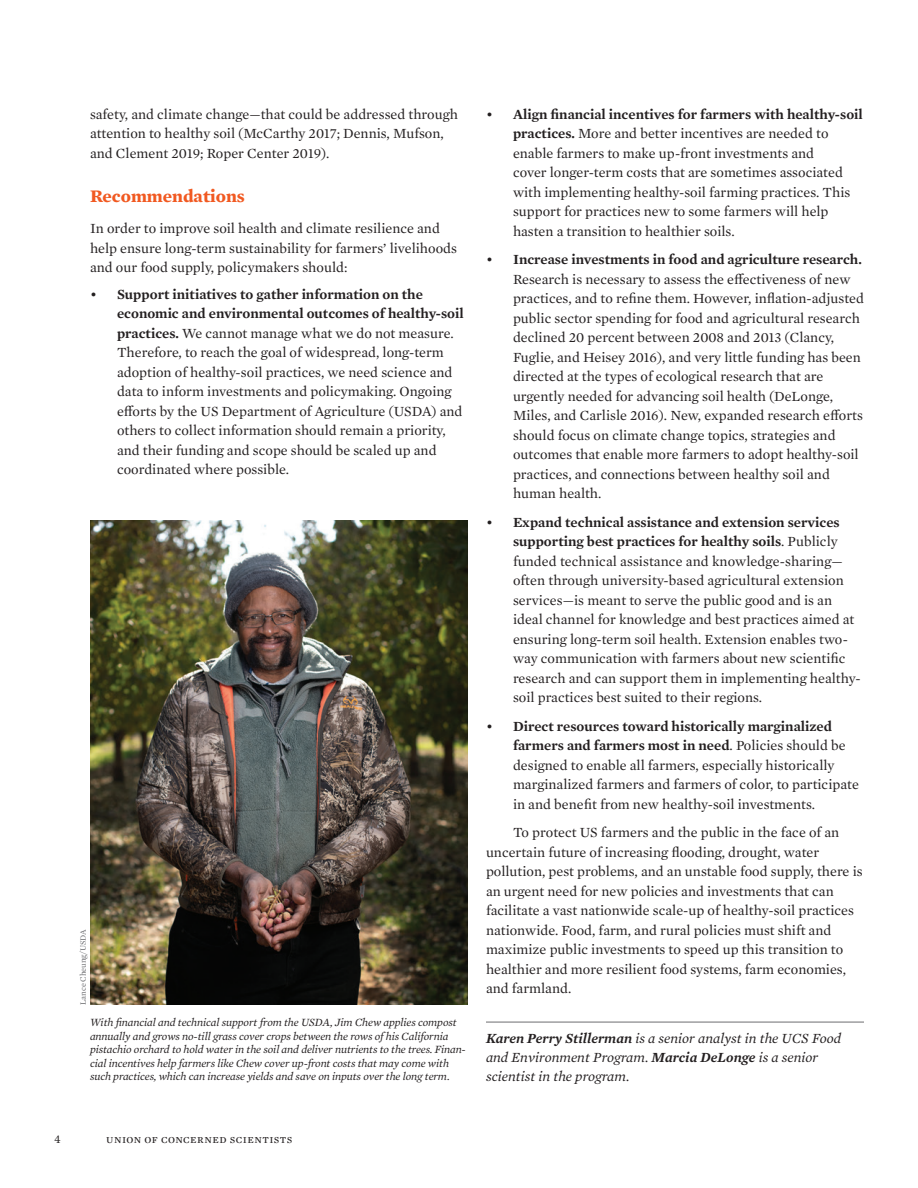
<style>
.page{position:relative;width:918px;height:1188px;background:#fff}
.page>*{position:absolute;margin:0;border:0;box-sizing:border-box;transform-origin:0 0}
.First-level_subhead{font:700 18px "Mercury Text G1";color:#f15921}
.Bullet_list__first_b{font:14.25px/19.5px "Mercury Text G1";color:#231f20}
.Body_Text__w__indent{font:14.25px/19.5px "Mercury Text G1";color:#231f20}
.Author_bio{font:italic 14.25px/18.8px "Mercury Text G1";color:#231f20}
.t1{font:12px "Mercury Text G1 Roman SC";letter-spacing:.04em;color:#231f20}
.t2{font:12px "Mercury Text G1";color:#231f20}
.Photo_caption_text_w{font:italic 11.25px/13.5px "Mercury Text G1";letter-spacing:-.01em;color:#231f20}
.Photo_credits{font:8.25px "Mercury Text G1";letter-spacing:-.01em;color:#6c6d70}
.s1{font-weight:600}
</style>
<div class="page">
<hr style="left:486px;top:1022px;width:378px;height:1px;background:#6c6d70">
<img style="left:90px;top:521px;width:378px;height:483px">
<p class="Body_Text__w__indent" style="left:90px;top:103px;width:370px">safety, and climate change—that could be addressed through attention to healthy soil (McCarthy 2017; Dennis, Mufson, and Clement 2019; Roper Center 2019).</p>
<p class="First-level_subhead" style="left:90px;top:182px;width:156px">Recommendations</p>
<p class="Body_Text__w__indent" style="left:90px;top:218px;width:369px">In order to improve soil health and climate resilience and help ensure long-term sustainability for farmers’ livelihoods and our food supply, policymakers should:</p>
<p class="Bullet_list__first_b" style="left:117px;top:283px;width:348px;text-indent:-27px">• <span class="s1">Support initiatives to gather information on the economic and environmental outcomes of healthy-soil practices.</span> We cannot manage what we do not measure.<br>Therefore, to reach the goal of widespread, long-term adoption of healthy-soil practices, we need science and data to inform investments and policymaking. Ongoing efforts by the US Department of Agriculture (USDA) and others to collect information should remain a priority, and their funding and scope should be scaled up and coordinated where possible.</p>
<p class="Photo_credits" style="left:77px;top:1005px;width:77px;rotate:-90deg">Lance Cheung/USDA</p>
<p class="Photo_caption_text_w" style="left:90px;top:1015px;width:377px">With financial and technical support from the USDA, Jim Chew applies compost annually and grows no-till grass cover crops between the rows of his California pistachio orchard to hold water in the soil and deliver nutrients to the trees. Finan&shy;cial incentives help farmers like Chew cover up-front costs that may come with such practices, which can increase yields and save on inputs over the long term.</p>
<p class="Bullet_list__first_b" style="left:513px;top:103px;width:351px;text-indent:-27px">• <span class="s1">Align financial incentives for farmers with healthy-soil practices.</span> More and better incentives are needed to enable farmers to make up-front investments and<br>cover longer-term costs that are sometimes associated with implementing healthy-soil farming practices. This support for practices new to some farmers will help hasten a transition to healthier soils.</p>
<p class="Bullet_list__first_b" style="left:513px;top:249px;width:353px;text-indent:-27px">• <span class="s1">Increase investments in food and agriculture research.<br></span>Research is necessary to assess the effectiveness of new practices, and to refine them. However, inflation-adjusted public sector spending for food and agricultural research declined 20 percent between 2008 and 2013 (Clancy, Fuglie, and Heisey 2016), and very little funding has been directed at the types of ecological research that are urgently needed for advancing soil health (DeLonge, Miles, and Carlisle 2016). New, expanded research efforts should focus on climate change topics, strategies and outcomes that enable more farmers to adopt healthy-soil practices, and connections between healthy soil and human health.</p>
<p class="Bullet_list__first_b" style="left:513px;top:511px;width:349px;text-indent:-27px">• <span class="s1">Expand technical assistance and extension services supporting best practices for healthy soils</span>. Publicly funded technical assistance and knowledge-sharing— often through university-based agricultural extension services—is meant to serve the public good and is an ideal channel for knowledge and best practices aimed at ensuring long-term soil health. Extension enables two&shy;way communication with farmers about new scientific research and can support them in implementing healthy&shy;soil practices best suited to their regions.</p>
<p class="Bullet_list__first_b" style="left:513px;top:715px;width:347px;text-indent:-27px">• <span class="s1">Direct resources toward historically marginalized farmers and farmers most in need</span>. Policies should be designed to enable all farmers, especially historically marginalized farmers and farmers of color, to participate in and benefit from new healthy-soil investments.</p>
<p class="Bullet_list__first_b" style="left:486px;top:822px;width:378px;text-indent:27px">To protect US farmers and the public in the face of an uncertain future of increasing flooding, drought, water pollution, pest problems, and an unstable food supply, there is an urgent need for new policies and investments that can facilitate a vast nationwide scale-up of healthy-soil practices nationwide. Food, farm, and rural policies must shift and maximize public investments to speed up this transition to healthier and more resilient food systems, farm economies, and farmland.</p>
<p class="Author_bio" style="left:486px;top:1028px;width:357px"><span class="s1">Karen Perry Stillerman</span> is a senior analyst in the UCS Food and Environment Program. <span class="s1">Marcia DeLonge</span> is a senior scientist in the program.</p>
<p class="t2" style="left:54px;top:1130px;width:8px">4</p>
<p class="t1" style="left:106px;top:1132px;width:188px">union of concerned scientists</p>
</div>
